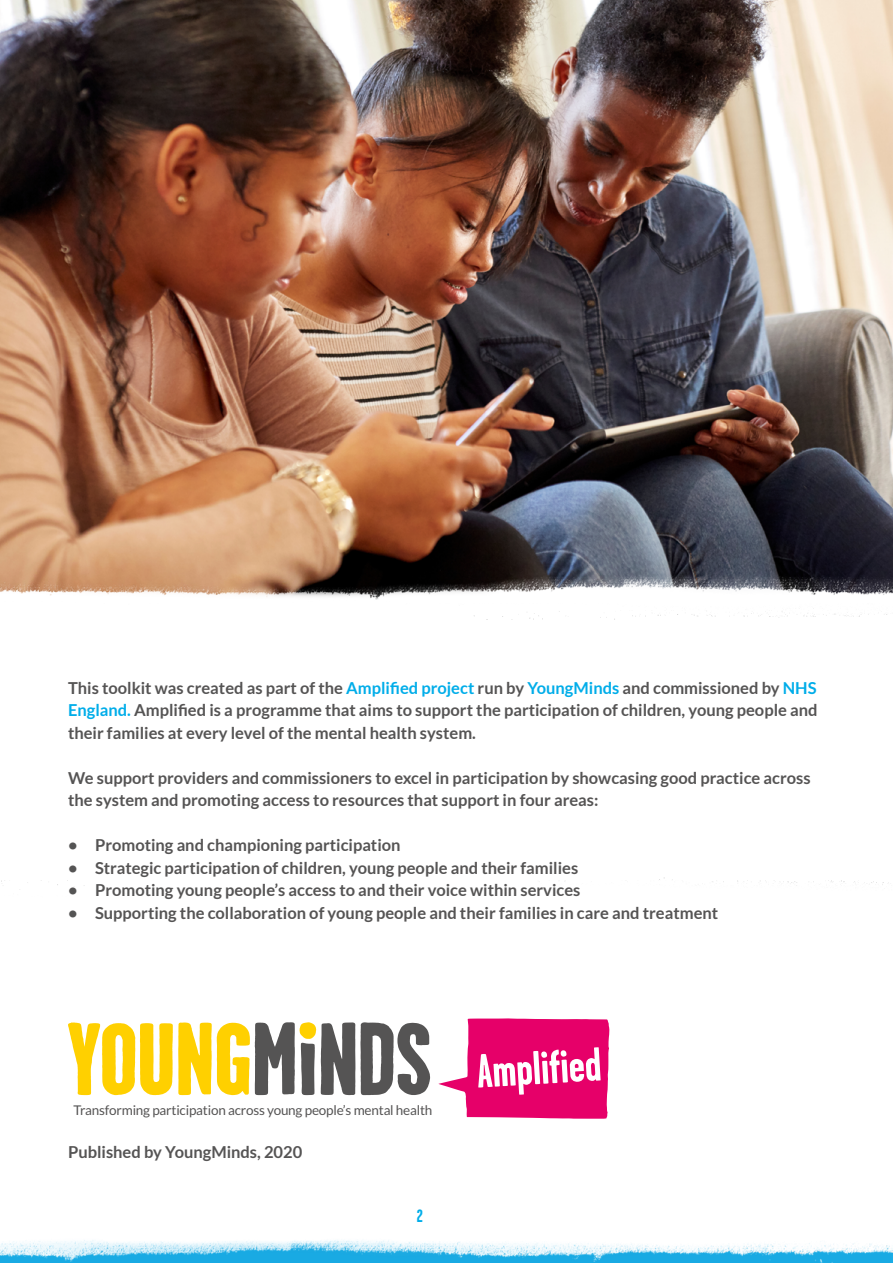
<style>
.page{position:relative;width:893px;height:1263px;background:#fff}
.page>*{position:absolute;margin:0;border:0;box-sizing:border-box;transform-origin:0 0}
.t1{font:700 47.55px "Garage Gothic";color:#fff}
.t2{font:700 18px "Garage Gothic";color:#00ade9}
.t3{font:700 16.5px/22.5px "Lato";color:#555454;text-align:justify}
.t4{font:13.35px "Lato";letter-spacing:-.015em;color:#555454}
.s1{color:#00ade9}
</style>
<div class="page">
<img style="left:0;top:0;width:893px;height:572px">
<img style="left:0;top:572px;width:893px;height:24px">
<svg style="left:438px;top:1018px;width:172px;height:101px"></svg>
<svg style="left:68px;top:1022px;width:362px;height:73px"></svg>
<img style="left:0;top:1240px;width:893px;height:23px">
<p class="t3" style="left:68px;top:676px;width:751px">This toolkit was created as part of the <span class="s1">Amplified project</span> run by <span class="s1">YoungMinds</span> and commissioned by <span class="s1">NHS England.</span> Amplified is a programme that aims to support the participation of children, young people and their families at every level of the mental health system.</p>
<p class="t3" style="left:68px;top:766px;width:744px">We support providers and commissioners to excel in participation by showcasing good practice across the system and promoting access to resources that support in four areas:</p>
<p class="t3" style="left:68px;top:834px;width:334px">• Promoting and championing participation</p>
<p class="t3" style="left:68px;top:856px;width:512px">• Strategic participation of children, young people and their families</p>
<p class="t3" style="left:68px;top:879px;width:514px">• Promoting young people’s access to and their voice within services</p>
<p class="t3" style="left:68px;top:901px;width:652px">• Supporting the collaboration of young people and their families in care and treatment</p>
<p class="t4" style="left:74px;top:1102px;width:360px">Transforming participation across young people’s mental health</p>
<p class="t3" style="left:68px;top:1140px;width:236px">Published by YoungMinds, 2020</p>
<p class="t2" style="left:417px;top:1206px;width:8px">2</p>
<h1 class="t1" style="left:475px;top:1045px;width:126px;rotate:-3deg">Amplified</h1>
</div>
